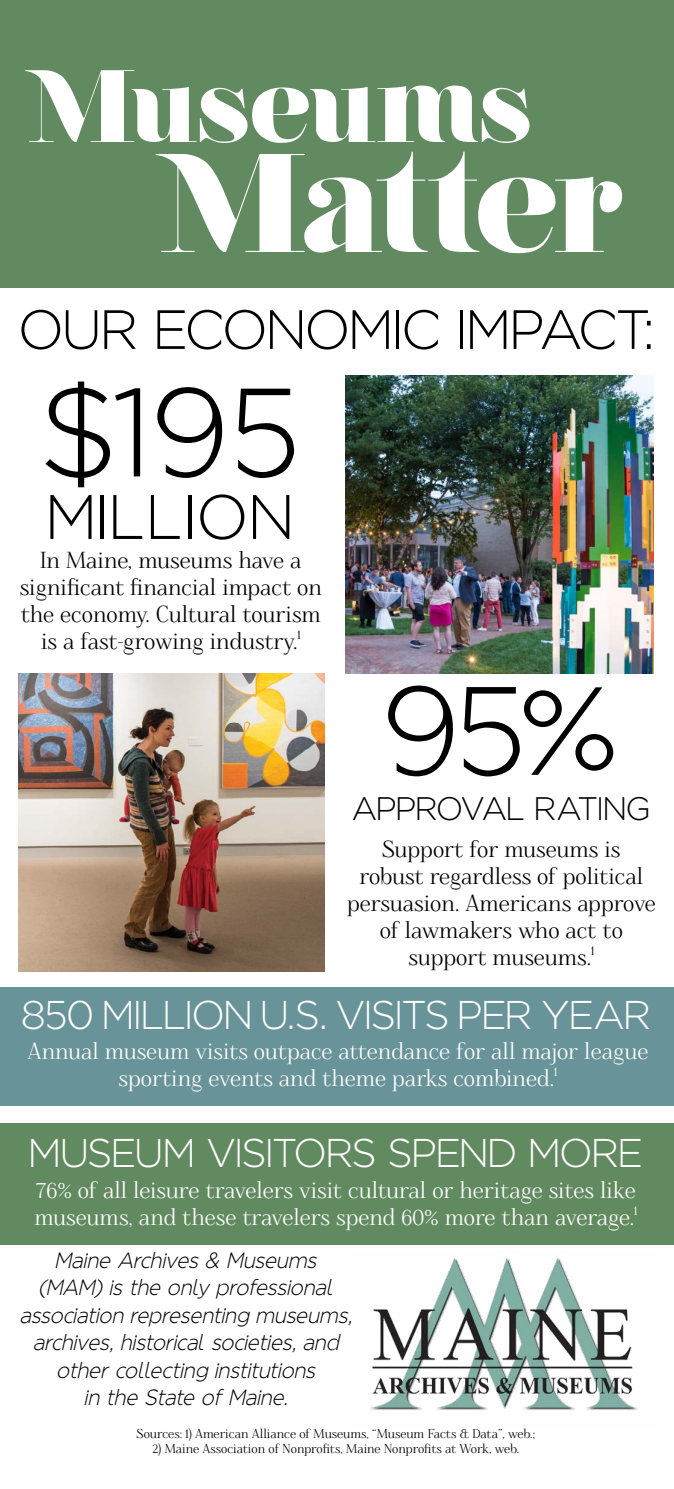
<style>
.page{position:relative;width:674px;height:1489px;background:#fff}
.page>*{position:absolute;margin:0;border:0;box-sizing:border-box;transform-origin:0 0}
.t1{font:900 140px "Nouvelle Vague";letter-spacing:-.02em;color:#fff}
.t2{font:300 125px "Regencie";color:#010000}
.t3{font:900 102.5px "Nouvelle Vague";letter-spacing:-.005em;color:#fff}
.t4{font:300 62.5px "Regencie";letter-spacing:.05em;color:#010000}
.t5{font:300 55px "Regencie";letter-spacing:.015em;color:#010000}
.t6{font:300 40px "Regencie";letter-spacing:.005em;color:#fff}
.t7{font:300 32.5px "Regencie";color:#010000}
.t8{font:22.5px/27px "Foglihten";color:#000;text-align:center}
.t9{font:22.5px/27px "Foglihten";color:#fff;text-align:center}
.t10{font:22px/27.5px "Regencie Light Obl";letter-spacing:.01em;color:#000;text-align:center;scale:.95 1}
.t11{font:12.5px "Foglihten";color:#000}
</style>
<div class="page">
<div style="left:0;top:1122px;width:673px;height:122px;background:#628a60"></div>
<div style="left:0;top:987px;width:673px;height:119px;background:#689398"></div>
<div style="left:0;top:0;width:673px;height:288px;background:#628a60"></div>
<img style="left:371px;top:1258px;width:267px;height:152px">
<img style="left:345px;top:375px;width:308px;height:298px">
<img style="left:18px;top:673px;width:306px;height:298px">
<h3 class="t3" style="left:31px;top:52px;width:502px">Museums</h3>
<h1 class="t1" style="left:163px;top:128px;width:462px">Matter</h1>
<h3 class="t5" style="left:19px;top:294px;width:635px">OUR ECONOMIC IMPACT:</h3>
<h2 class="t2" style="left:40px;top:352px;width:260px">$195</h2>
<h3 class="t4" style="left:47px;top:477px;width:246px">MILLION</h3>
<p class="t8" style="left:20px;top:547px;width:303px">In Maine, museums have a significant financial impact on the economy. Cultural tourism is a fast-growing industry.<sup>1</sup></p>
<h2 class="t2" style="left:382px;top:650px;width:237px">95%</h2>
<h3 class="t7" style="left:351px;top:787px;width:300px">APPROVAL RATING</h3>
<p class="t8" style="left:346px;top:836px;width:310px">Support for museums is<br>robust regardless of political persuasion. Americans approve of lawmakers who act to support museums.<sup>1</sup></p>
<h3 class="t6" style="left:21px;top:988px;width:630px">850 MILLION U.S. VISITS PER YEAR</h3>
<p class="t9" style="left:27px;top:1038px;width:622px">Annual museum visits outpace attendance for all major league sporting events and theme parks combined.<sup>1</sup></p>
<h3 class="t6" style="left:30px;top:1127px;width:614px">MUSEUM VISITORS SPEND MORE</h3>
<p class="t9" style="left:34px;top:1177px;width:604px;text-align:left">76% of all leisure travelers visit cultural or heritage sites like museums, and these travelers spend 60% more than average.<sup>1</sup></p>
<p class="t10" style="left:19px;top:1245px;width:351px">Maine Archives &amp; Museums<br>(MAM) is the only professional association representing museums, archives, historical societies, and other collecting institutions<br>in the State of Maine.</p>
<p class="t11" style="left:137px;top:1426px;width:400px">Sources: 1) American Alliance of Museums, “Museum Facts &amp; Data”, web.;</p>
<p class="t11" style="left:152px;top:1441px;width:368px">2) Maine Association of Nonprofits, Maine Nonprofits at Work, web.</p>
</div>
